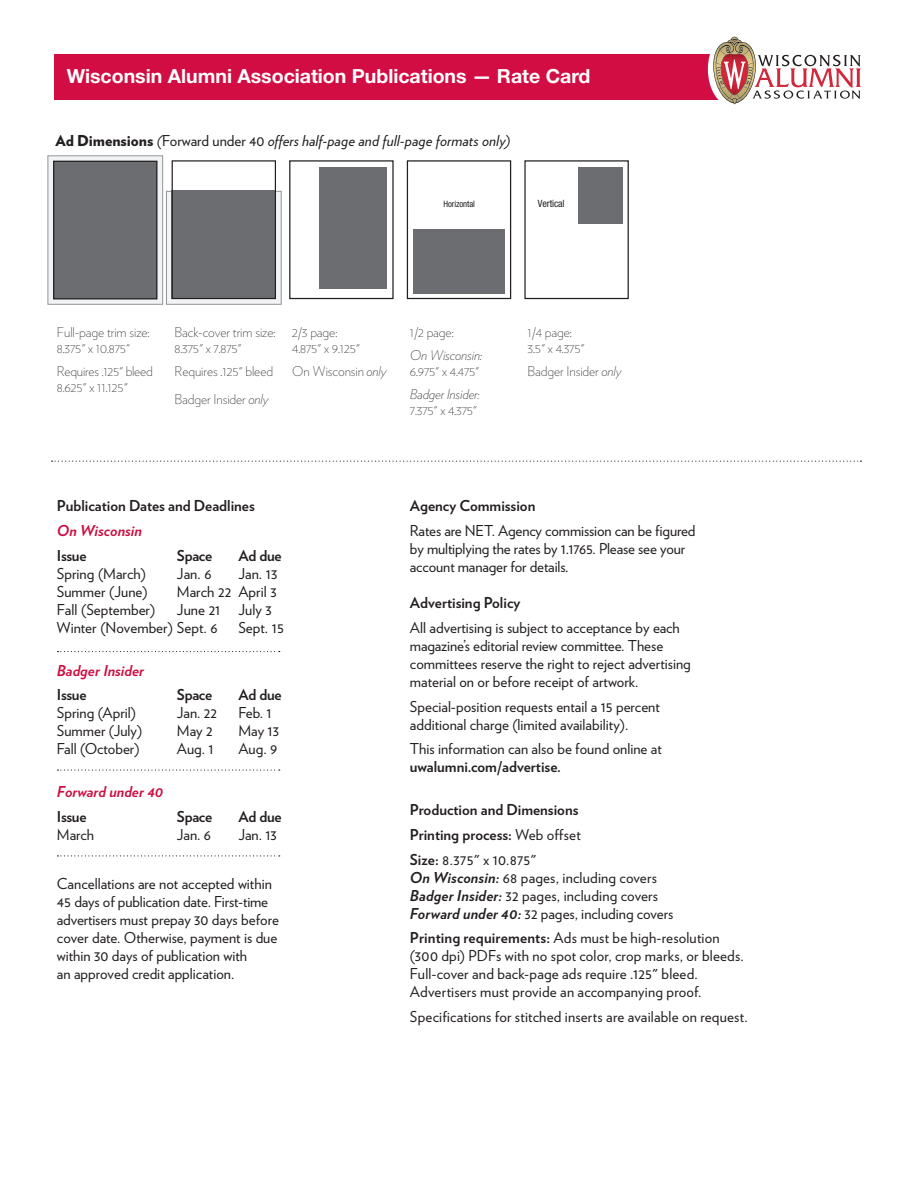
<style>
.page{position:relative;width:918px;height:1188px;background:#fff}
.page>*{position:absolute;margin:0;border:0;box-sizing:border-box;transform-origin:0 0}
.t1{font:700 19.5px "Helvetica Neue LT Std";color:#fff}
.t2{font:15px/18px "Verlag";color:#231f20}
.t3{font:700 15px/24.8px "Verlag";color:#231f20}
.t4{font:italic 15px "Verlag";letter-spacing:.01em;color:#231f20}
.t5{font:italic 700 15px "Verlag";color:#cd0d40}
.t6{font:200 13.5px/16.2px "Verlag";letter-spacing:-.01em;color:#231f20}
.t7{font:italic 200 13.5px "Verlag";letter-spacing:-.01em;color:#231f20}
.t8{font:condensed 10.05px "Helvetica Neue LT Std";letter-spacing:-.01em;color:#231f20}
.t9{font:condensed 8.85px "Helvetica Neue LT Std";letter-spacing:-.01em;color:#231f20}
.s1{font-weight:900;font-style:normal}
.s2{font-style:normal}
.s3{font-style:italic}
.s4{font-weight:400}
.s5{font-weight:700;font-style:italic}
.s6{font-weight:700}
</style>
<div class="page">
<div style="left:54px;top:54px;width:690px;height:46px;background:#d20d44"></div>
<div style="left:708px;top:32px;width:47px;height:74px;background:#fff;border-radius:50%"></div>
<svg style="left:713px;top:37px;width:148px;height:67px"></svg>
<svg style="left:52px;top:461px;width:810px;height:1px"></svg>
<svg style="left:57px;top:855px;width:223px;height:1px"></svg>
<svg style="left:57px;top:651px;width:223px;height:1px"></svg>
<svg style="left:57px;top:770px;width:223px;height:1px"></svg>
<div style="left:289px;top:160px;width:105px;height:139px;border:1px solid #231f20"></div>
<div style="left:319px;top:167px;width:68px;height:122px;background:#6c6d70"></div>
<div style="left:524px;top:160px;width:105px;height:139px;border:1px solid #231f20"></div>
<div style="left:579px;top:167px;width:44px;height:57px;background:#6c6d70"></div>
<div style="left:407px;top:160px;width:104px;height:139px;border:1px solid #231f20"></div>
<div style="left:414px;top:229px;width:91px;height:64px;background:#6c6d70"></div>
<svg style="left:48px;top:156px;width:115px;height:148px;fill:#f2f3f4"></svg>
<div style="left:54px;top:161px;width:103px;height:138px;background:#6c6d70"></div>
<div style="left:53px;top:161px;width:104px;height:138px;border:1px solid #231f20"></div>
<svg style="left:166px;top:191px;width:115px;height:113px;fill:#f2f3f4"></svg>
<div style="left:172px;top:191px;width:104px;height:108px;background:#6c6d70"></div>
<div style="left:172px;top:160px;width:104px;height:139px;border:1px solid #231f20"></div>
<h1 class="t1" style="left:67px;top:64px;width:525px">Wisconsin Alumni Association Publications — Rate Card</h1>
<p class="t4" style="left:56px;top:129px;width:456px"><span class="s1">Ad Dimensions</span> (<span class="s2">Forward under 40</span> offers half-page and full-page formats only)</p>
<p class="t9" style="left:443px;top:198px;width:33px">Horizontal</p>
<p class="t8" style="left:538px;top:198px;width:28px">Vertical</p>
<p class="t6" style="left:57px;top:323px;width:94px">Full-page trim size:<br>8.375" x 10.875"</p>
<p class="t6" style="left:57px;top:362px;width:98px">Requires .125" bleed<br>8.625" x 11.125"</p>
<p class="t6" style="left:175px;top:323px;width:102px">Back-cover trim size:<br>8.375" x 7.875"</p>
<p class="t6" style="left:175px;top:356px;width:100px;line-height:28.3px">Requires .125" bleed<br>Badger Insider <span class="s3">only</span></p>
<p class="t6" style="left:292px;top:323px;width:69px">2/3 page:<br>4.875" x 9.125"</p>
<p class="t6" style="left:292px;top:362px;width:96px">On Wisconsin <span class="s3">only</span></p>
<p class="t6" style="left:410px;top:323px;width:45px">1/2 page:</p>
<p class="t7" style="left:410px;top:345px;width:74px">On Wisconsin:</p>
<p class="t6" style="left:410px;top:362px;width:71px">6.975" x 4.475"</p>
<p class="t7" style="left:410px;top:384px;width:71px">Badger Insider:</p>
<p class="t6" style="left:410px;top:401px;width:69px">7.375" x 4.375"</p>
<p class="t6" style="left:528px;top:323px;width:58px">1/4 page:<br>3.5" x 4.375"</p>
<p class="t6" style="left:528px;top:362px;width:95px">Badger Insider <span class="s3">only</span></p>
<p class="t3" style="left:57px;top:493px;width:199px">Publication Dates and Deadlines</p>
<p class="t5" style="left:57px;top:519px;width:87px">On Wisconsin</p>
<p class="t3" style="left:57px;top:542px;width:31px">Issue</p>
<p class="t3" style="left:177px;top:542px;width:37px">Space</p>
<p class="t3" style="left:238px;top:542px;width:45px">Ad due</p>
<p class="t2" style="left:57px;top:564px;width:91px">Spring (March)</p>
<p class="t2" style="left:177px;top:564px;width:36px">Jan. 6</p>
<p class="t2" style="left:238px;top:564px;width:40px">Jan. 13</p>
<p class="t2" style="left:57px;top:582px;width:92px">Summer (June)</p>
<p class="t2" style="left:177px;top:582px;width:101px">March 22 April 3</p>
<p class="t2" style="left:57px;top:600px;width:100px">Fall (September)</p>
<p class="t2" style="left:57px;top:600px;width:217px;text-indent:120px">June 21 July 3<br>Winter (November) Sept. 6</p>
<p class="t2" style="left:238px;top:618px;width:47px">Sept. 15</p>
<p class="t5" style="left:57px;top:658px;width:89px">Badger Insider</p>
<p class="t3" style="left:57px;top:682px;width:31px">Issue</p>
<p class="t3" style="left:177px;top:682px;width:37px">Space</p>
<p class="t3" style="left:238px;top:682px;width:45px">Ad due</p>
<p class="t2" style="left:57px;top:703px;width:81px">Spring (April)</p>
<p class="t2" style="left:177px;top:703px;width:42px">Jan. 22</p>
<p class="t2" style="left:238px;top:703px;width:35px">Feb. 1</p>
<p class="t2" style="left:57px;top:721px;width:87px">Summer (July)</p>
<p class="t2" style="left:177px;top:721px;width:37px">May 2</p>
<p class="t2" style="left:238px;top:721px;width:42px">May 13</p>
<p class="t2" style="left:57px;top:739px;width:84px">Fall (October)</p>
<p class="t2" style="left:177px;top:739px;width:38px">Aug. 1</p>
<p class="t2" style="left:238px;top:739px;width:40px">Aug. 9</p>
<p class="t5" style="left:57px;top:780px;width:108px">Forward under 40</p>
<p class="t3" style="left:57px;top:803px;width:31px">Issue</p>
<p class="t3" style="left:177px;top:803px;width:37px">Space</p>
<p class="t3" style="left:238px;top:803px;width:45px">Ad due</p>
<p class="t2" style="left:57px;top:825px;width:39px">March</p>
<p class="t2" style="left:177px;top:825px;width:36px">Jan. 6</p>
<p class="t2" style="left:238px;top:825px;width:40px">Jan. 13</p>
<p class="t2" style="left:57px;top:874px;width:224px">Cancellations are not accepted within 45 days of publication date. First-time advertisers must prepay 30 days before cover date. Otherwise, payment is due within 30 days of publication with<br>an approved credit application.</p>
<p class="t3" style="left:410px;top:493px;width:127px">Agency Commission</p>
<p class="t2" style="left:410px;top:521px;width:287px">Rates are NET. Agency commission can be figured by multiplying the rates by 1.1765. Please see your account manager for details.</p>
<p class="t3" style="left:410px;top:590px;width:112px">Advertising Policy</p>
<p class="t2" style="left:410px;top:618px;width:282px">All advertising is subject to acceptance by each magazine’s editorial review committee. These committees reserve the right to reject advertising material on or before receipt of artwork.</p>
<p class="t2" style="left:410px;top:697px;width:251px">Special-position requests entail a 15 percent additional charge (limited availability).</p>
<p class="t2" style="left:410px;top:739px;width:253px">This information can also be found online at</p>
<p class="t3" style="left:410px;top:754px;width:152px">uwalumni.com/advertise.</p>
<p class="t3" style="left:410px;top:797px;width:172px">Production and Dimensions<br>Printing process: <span class="s4">Web offset<br></span>Size: <span class="s4">8.375" x 10.875"</span></p>
<p class="t2" style="left:410px;top:868px;width:265px"><span class="s5">On Wisconsin:</span> 68 pages, including covers<br><span class="s5">Badger Insider:</span> 32 pages, including covers<br><span class="s5">Forward under 40:</span> 32 pages, including covers</p>
<p class="t2" style="left:410px;top:928px;width:335px"><span class="s6">Printing requirements:</span> Ads must be high-resolution (300 dpi) PDFs with no spot color, crop marks, or bleeds.<br>Full-cover and back-page ads require .125" bleed.<br>Advertisers must provide an accompanying proof.</p>
<p class="t2" style="left:410px;top:1007px;width:339px">Specifications for stitched inserts are available on request.</p>
</div>
